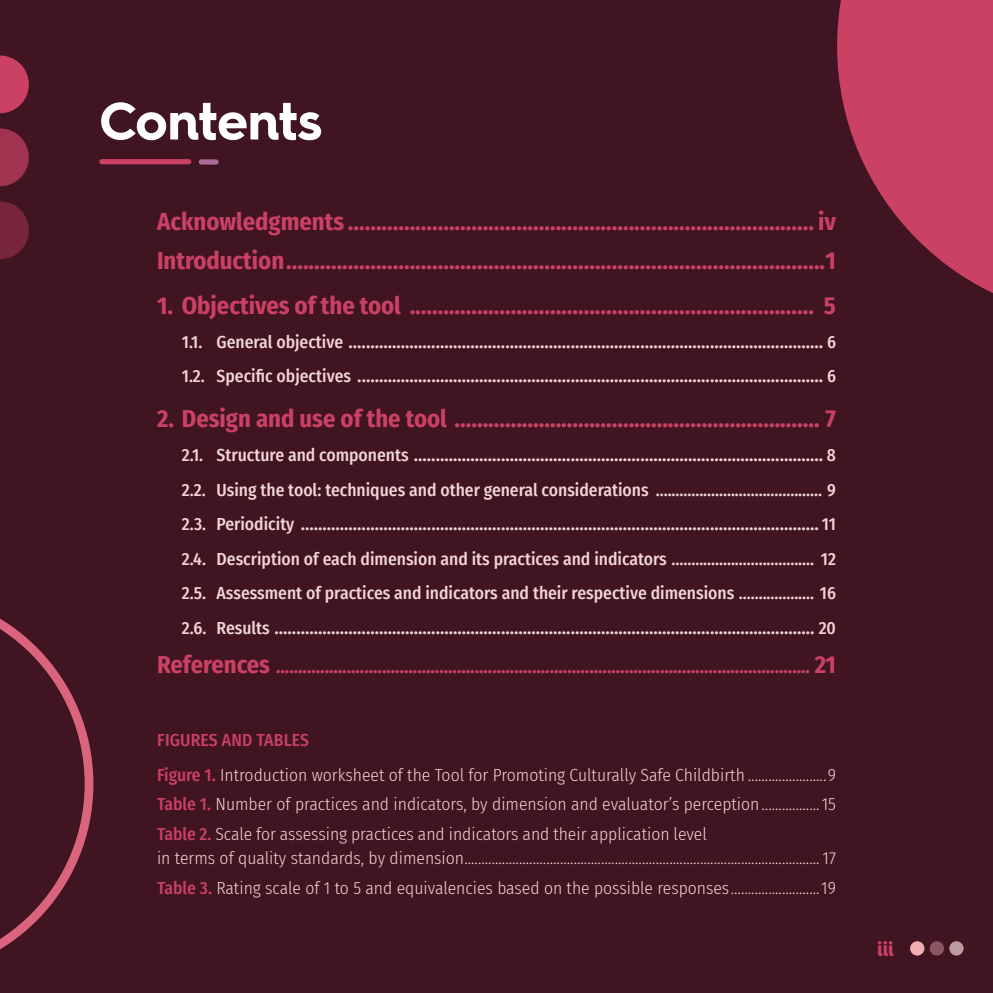
<style>
.page{position:relative;width:993px;height:993px;background:#fff}
.page>*{position:absolute;margin:0;border:0;box-sizing:border-box;transform-origin:0 0}
.t1{font:700 52.5px "Hurme Geometric Sans 4";color:#fff}
.t2{font:700 24.5px/39.4px "Fira Sans Condensed";color:#ca4165}
.t3{font:700 21px "Hurme Geometric Sans 4";color:#ca4165}
.t4{font:500 19.25px/34.5px "Fira Sans Condensed";color:#f2d5d8}
.t5{font:300 17.5px/29.4px "Fira Sans Condensed";color:#f2d5d8}
.t6{font:500 17.5px/34.5px "Fira Sans Condensed";color:#f2d5d8}
.s1{font-size:17.5px}
.s2{font-weight:700;font-size:24.5px;color:#ca4165}
.s3{font-weight:700;color:#ca4165}
.s4{font-weight:500;color:#ca4165}
</style>
<div class="page">
<div style="left:0;top:0;width:992px;height:992px;background:#401420"></div>
<svg style="left:948px;top:940px;width:15px;height:15px"></svg>
<svg style="left:909px;top:940px;width:15px;height:15px"></svg>
<svg style="left:0;top:55px;width:29px;height:58px"></svg>
<svg style="left:0;top:128px;width:29px;height:58px"></svg>
<svg style="left:0;top:201px;width:29px;height:58px"></svg>
<div style="left:929px;top:940px;width:14px;height:15px;background:#8c5765;border-radius:50%"></div>
<svg style="left:102px;top:159px;width:117px;height:5px"></svg>
<svg style="left:0;top:618px;width:93px;height:332px"></svg>
<svg style="left:837px;top:0;width:155px;height:293px;fill:#ca4165"></svg>
<h1 class="t1" style="left:99px;top:84px;width:224px">Contents</h1>
<p class="t2" style="left:157px;top:200px;width:680px">Acknowledgments ................................................................................... iv<br>Introduction................................................................................................1</p>
<p class="t2" style="left:157px;top:283px;width:680px">1. Objectives of the tool ........................................................................ 5</p>
<p class="t4" style="left:182px;top:323px;width:655px"><span class="s1">1.1. General objective</span> ............................................................................................................. <span class="s1">6<br>1.2. Specific objectives</span> ........................................................................................................... <span class="s1">6</span></p>
<p class="t2" style="left:157px;top:397px;width:680px">2. Design and use of the tool ................................................................. 7</p>
<p class="t4" style="left:182px;top:436px;width:655px"><span class="s1">2.1. Structure and components</span> .............................................................................................. <span class="s1">8</span></p>
<p class="t6" style="left:182px;top:471px;width:655px">2.2. Using the tool: techniques and other general considerations .......................................... 9</p>
<p class="t4" style="left:182px;top:505px;width:655px"><span class="s1">2.3. Periodicity</span> ....................................................................................................................... <span class="s1">11</span></p>
<p class="t6" style="left:182px;top:540px;width:655px">2.4. Description of each dimension and its practices and indicators .................................... 12<br>2.5. Assessment of practices and indicators and their respective dimensions ................... 16</p>
<p class="t4" style="left:157px;top:606px;width:680px;line-height:39.4px;text-align:right"><span class="s1">2.6. Results</span> ............................................................................................................................ <span class="s1">20<br></span><span class="s2">References</span> <span class="s3">.........................................................................................................................</span> <span class="s2">21</span></p>
<p class="t5" style="left:157px;top:722px;width:680px;line-height:34.5px"><span class="s4">FIGURES AND TABLES<br>Figure 1.</span> Introduction worksheet of the Tool for Promoting Culturally Safe Childbirth .......................9</p>
<p class="t5" style="left:157px;top:789px;width:680px"><span class="s4">Table 1.</span> Number of practices and indicators, by dimension and evaluator’s perception.................15<br><span class="s4">Table 2.</span> Scale for assessing practices and indicators and their application level</p>
<p class="t5" style="left:157px;top:843px;width:680px">in terms of quality standards, by dimension........................................................................................................ 17<br><span class="s4">Table 3.</span> Rating scale of 1 to 5 and equivalencies based on the possible responses..........................19</p>
<p class="t3" style="left:877px;top:933px;width:18px">iii</p>
</div>
